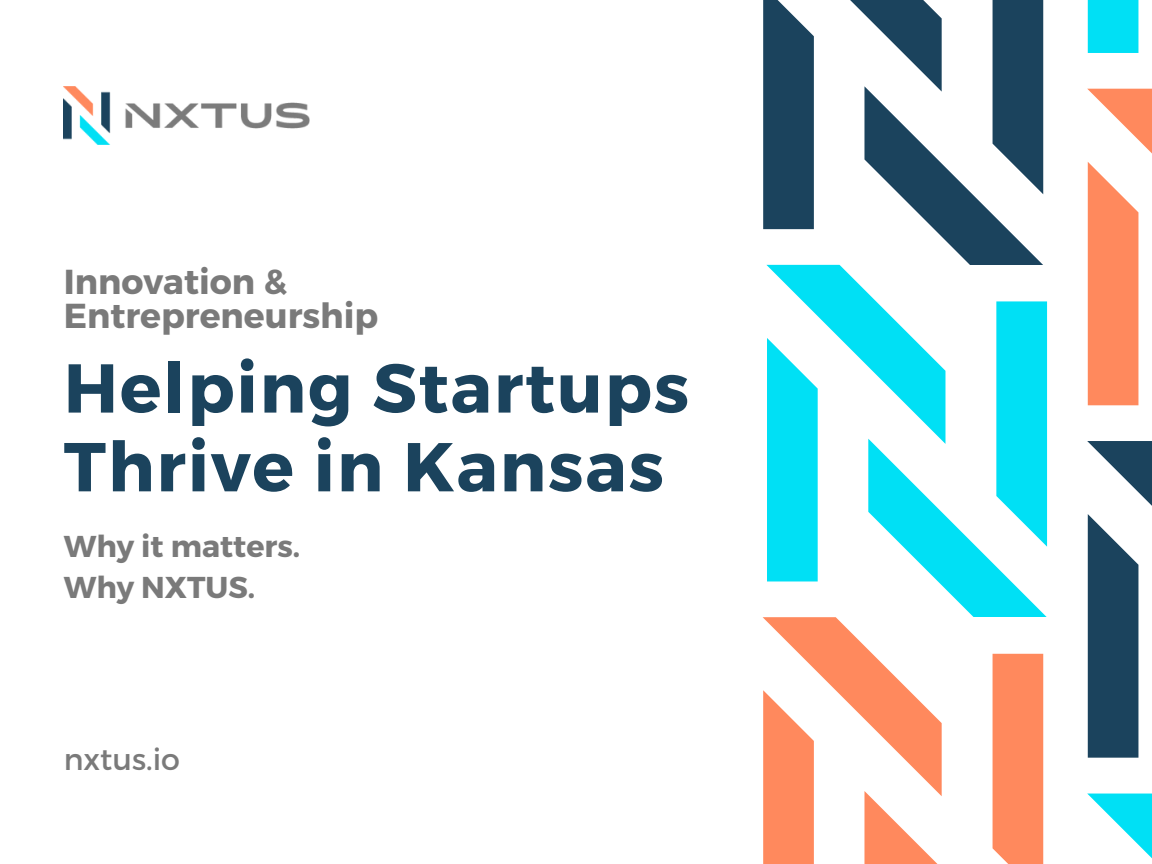
<style>
.page{position:relative;width:1152px;height:864px;background:#fff}
.page>*{position:absolute;margin:0;border:0;box-sizing:border-box;transform-origin:0 0}
.t1{font:700 69px/78.8px "Montserrat";letter-spacing:.025em;color:#1b435d}
.t2{font:700 34.65px "Montserrat";color:#7a7a7a}
.t3{font:700 30.15px "Montserrat";color:#7a7a7a}
.t4{font:30px "Montserrat";color:#7a7a7a}
</style>
<div class="page">
<svg style="left:763px;top:0;width:284px;height:864px"></svg>
<svg style="left:1087px;top:89px;width:65px;height:316px"></svg>
<svg style="left:1087px;top:441px;width:65px;height:317px"></svg>
<svg style="left:1087px;top:794px;width:65px;height:65px"></svg>
<div style="left:1088px;top:0;width:50px;height:53px;background:#00e0f5"></div>
<img style="left:64px;top:86px;width:245px;height:59px">
<h1 class="t2" style="left:64px;top:259px;width:225px">Innovation &amp;</h1>
<h3 class="t2" style="left:64px;top:293px;width:316px">Entrepreneurship</h3>
<p class="t1" style="left:64px;top:345px;width:627px">Helping Startups<br>Thrive in Kansas</p>
<p class="t3" style="left:64px;top:527px;width:238px">Why it matters.</p>
<p class="t3" style="left:64px;top:567px;width:193px">Why NXTUS.</p>
<h2 class="t4" style="left:64px;top:740px;width:118px">nxtus.io</h2>
</div>
